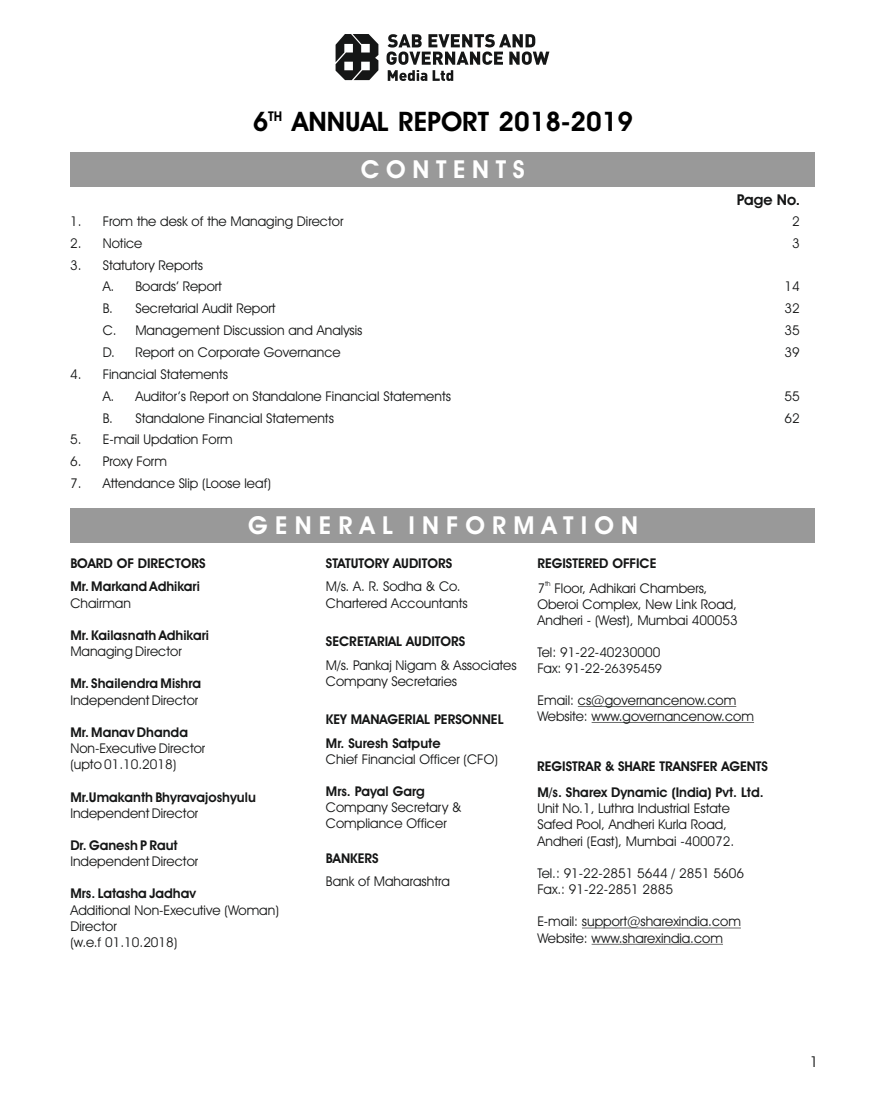
<style>
.page{position:relative;width:885px;height:1110px;background:#fff}
.page>*{position:absolute;margin:0;border:0;box-sizing:border-box;transform-origin:0 0}
.t1{font:600 27px "Avant Garde IT Cby BT";color:#000}
.t2{font:600 24.9px "Avant Garde IT Cby BT";letter-spacing:.29em;color:#fff}
.t3{font:600 24.9px "Avant Garde IT Cby BT";letter-spacing:.265em;color:#fff}
.t4{font:600 15px "Avant Garde IT Cby BT";color:#151616}
.t5{font:15px "Avant Garde IT Cby BT";color:#151616}
.t6{font:13.5px/16.2px "Avant Garde IT Cby BT";color:#151616}
.t7{font:600 13.5px/23.9px "Avant Garde IT Cby BT";color:#151616}
.t8{font:600 13.5px "Avant Garde IT Cby BT";color:#000}
.t9{font:6.75px "Avant Garde IT Cby BT";color:#151616}
.s1{font-size:12.75px}
</style>
<div class="page">
<div style="left:70px;top:152px;width:744px;height:34px;background:#999"></div>
<div style="left:70px;top:508px;width:744px;height:35px;background:#999"></div>
<hr style="left:577px;top:706px;width:159px;height:1px;background:#151616">
<hr style="left:591px;top:722px;width:163px;height:1px;background:#151616">
<hr style="left:582px;top:928px;width:158px;height:1px;background:#151616">
<hr style="left:591px;top:944px;width:132px;height:1px;background:#151616">
<svg style="left:386px;top:34px;width:163px;height:47px"></svg>
<svg style="left:335px;top:34px;width:43px;height:46px"></svg>
<h1 class="t1" style="left:253px;top:111px;width:382px">6 ANNUAL REPORT 2018-2019</h1>
<p class="t8" style="left:268px;top:111px;width:16px">TH</p>
<h2 class="t3" style="left:361px;top:159px;width:165px">CONTENTS</h2>
<p class="t4" style="left:736px;top:193px;width:65px">Page No.</p>
<p class="t6" style="left:70px;top:214px;width:275px">1. From the desk of the Managing Director</p>
<p class="t6" style="left:792px;top:214px;width:9px">2</p>
<p class="t6" style="left:70px;top:236px;width:74px">2. Notice</p>
<p class="t6" style="left:792px;top:236px;width:9px">3</p>
<p class="t6" style="left:103px;top:255px;width:121px;line-height:21.9px;text-indent:-33px">3. Statutory Reports<br>A. Boards’ Report</p>
<p class="t6" style="left:784px;top:280px;width:17px">14</p>
<p class="t6" style="left:103px;top:302px;width:174px">B. Secretarial Audit Report</p>
<p class="t6" style="left:784px;top:302px;width:17px">32</p>
<p class="t6" style="left:103px;top:323px;width:261px">C. Management Discussion and Analysis</p>
<p class="t6" style="left:784px;top:323px;width:17px">35</p>
<p class="t6" style="left:103px;top:345px;width:239px">D. Report on Corporate Governance</p>
<p class="t6" style="left:784px;top:345px;width:17px">39</p>
<p class="t6" style="left:103px;top:364px;width:349px;line-height:21.9px;text-indent:-33px">4. Financial Statements<br>A. Auditor’s Report on Standalone Financial Statements</p>
<p class="t6" style="left:784px;top:389px;width:17px">55</p>
<p class="t6" style="left:103px;top:411px;width:232px">B. Standalone Financial Statements</p>
<p class="t6" style="left:784px;top:411px;width:17px">62</p>
<p class="t6" style="left:70px;top:433px;width:164px">5. E-mail Updation Form</p>
<p class="t6" style="left:70px;top:455px;width:98px">6. Proxy Form</p>
<p class="t6" style="left:70px;top:476px;width:202px">7. Attendance Slip (Loose leaf)</p>
<h2 class="t2" style="left:248px;top:515px;width:391px">GENERAL INFORMATION</h2>
<p class="t7" style="left:70px;top:552px;width:137px">BOARD OF DIRECTORS<br>Mr. Markand Adhikari</p>
<p class="t6" style="left:70px;top:596px;width:62px">Chairman</p>
<p class="t7" style="left:70px;top:624px;width:140px">Mr. Kailasnath Adhikari</p>
<p class="t6" style="left:70px;top:644px;width:113px">Managing Director</p>
<p class="t7" style="left:70px;top:673px;width:132px">Mr. Shailendra Mishra</p>
<p class="t6" style="left:70px;top:693px;width:129px">Independent Director</p>
<p class="t7" style="left:70px;top:721px;width:119px">Mr. Manav Dhanda</p>
<p class="t6" style="left:70px;top:741px;width:136px">Non-Executive Director (upto 01.10.2018)</p>
<p class="t7" style="left:70px;top:786px;width:187px">Mr.Umakanth Bhyravajoshyulu</p>
<p class="t6" style="left:70px;top:806px;width:129px">Independent Director</p>
<p class="t7" style="left:70px;top:834px;width:109px">Dr. Ganesh P Raut</p>
<p class="t6" style="left:70px;top:854px;width:129px">Independent Director</p>
<p class="t7" style="left:70px;top:883px;width:127px">Mrs. Latasha Jadhav</p>
<p class="t6" style="left:70px;top:903px;width:210px">Additional Non-Executive (Woman)<br>Director<br>(w.e.f 01.10.2018)</p>
<p class="t7" style="left:326px;top:552px;width:128px">STATUTORY AUDITORS</p>
<p class="t6" style="left:326px;top:580px;width:143px">M/s. A. R. Sodha &amp; Co.<br>Chartered Accountants</p>
<p class="t7" style="left:326px;top:631px;width:141px">SECRETARIAL AUDITORS</p>
<p class="t6" style="left:326px;top:658px;width:192px">M/s. Pankaj Nigam &amp; Associates<br>Company Secretaries</p>
<p class="t7" style="left:326px;top:709px;width:179px">KEY MANAGERIAL PERSONNEL<br>Mr. Suresh Satpute</p>
<p class="t6" style="left:326px;top:752px;width:173px">Chief Financial Officer (CFO)</p>
<p class="t7" style="left:326px;top:780px;width:100px">Mrs. Payal Garg</p>
<p class="t6" style="left:326px;top:800px;width:137px">Company Secretary &amp;<br>Compliance Officer</p>
<p class="t7" style="left:326px;top:847px;width:54px">BANKERS</p>
<p class="t6" style="left:326px;top:875px;width:125px">Bank of Maharashtra</p>
<p class="t7" style="left:537px;top:552px;width:121px">REGISTERED OFFICE</p>
<p class="t9" style="left:545px;top:581px;width:7px">th</p>
<p class="t6" style="left:537px;top:581px;width:202px">7 Floor, Adhikari Chambers,<br>Oberoi Complex, New Link Road,<br>Andheri - (West), Mumbai 400053</p>
<p class="t6" style="left:537px;top:662px;width:126px">Fax: 91-22-<span class="s1">26395459</span></p>
<p class="t6" style="left:537px;top:646px;width:124px">Tel: 91-22-40230000</p>
<p class="t6" style="left:537px;top:693px;width:218px">Email: cs@governancenow.com<br>Website: www.governancenow.com</p>
<p class="t7" style="left:537px;top:755px;width:232px;line-height:25.8px">REGISTRAR &amp; SHARE TRANSFER AGENTS<br>M/s. Sharex Dynamic (India) Pvt. Ltd.</p>
<p class="t6" style="left:537px;top:801px;width:198px">Unit No.1, Luthra Industrial Estate<br>Safed Pool, Andheri Kurla Road,<br>Andheri (East), Mumbai -400072.</p>
<p class="t6" style="left:537px;top:866px;width:208px">Tel.: 91-22-2851 5644 / 2851 5606<br>Fax.: 91-22-2851 2885</p>
<p class="t6" style="left:537px;top:915px;width:205px">E-mail: support@sharexindia.com<br>Website: www.sharexindia.com</p>
<p class="t5" style="left:809px;top:1056px;width:10px">1</p>
</div>
